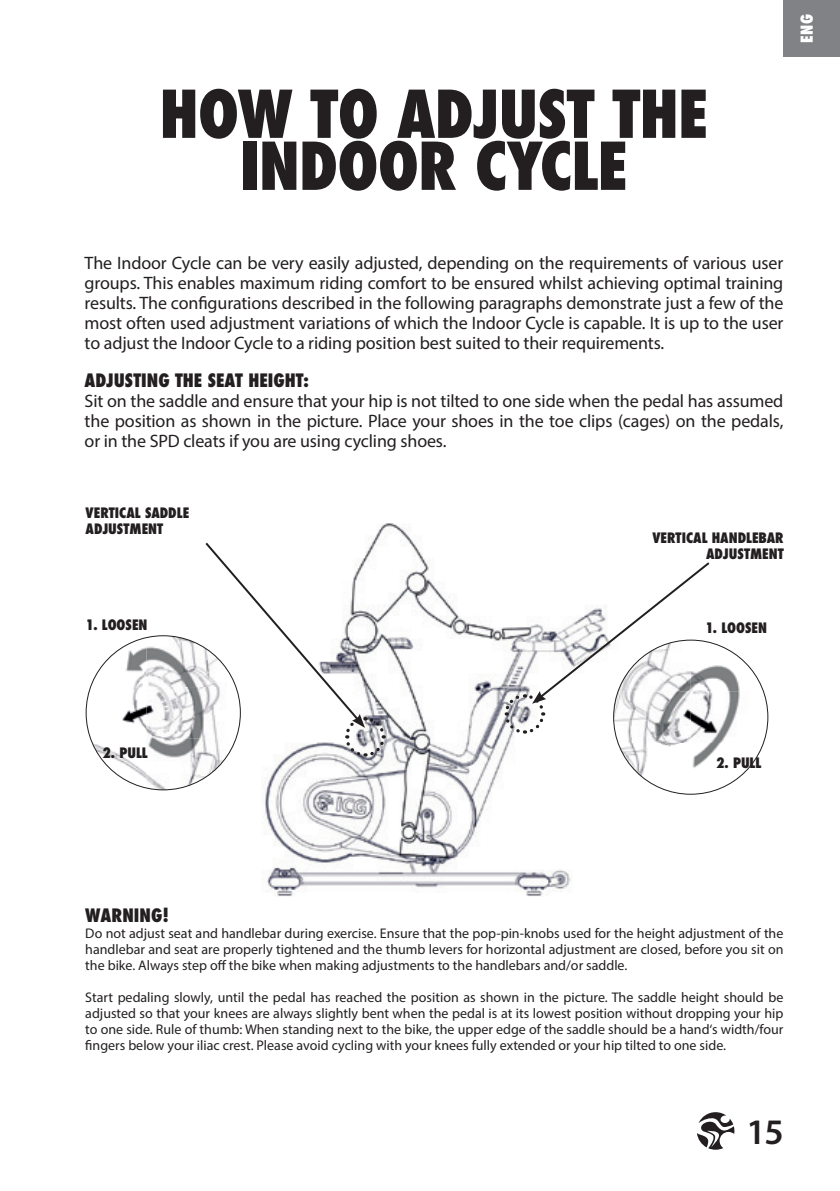
<style>
.page{position:relative;width:840px;height:1191px;background:#fff}
.page>*{position:absolute;margin:0;border:0;box-sizing:border-box;transform-origin:0 0}
.t1{font:800 condensed 64px/52px "Futura";letter-spacing:-.01em;color:#231f20;text-align:center}
.t2{font:600 36px "Myriad Pro";color:#231f20}
.t3{font:18px/20px "Myriad Pro";letter-spacing:-.01em;color:#231f20;text-align:justify}
.t4{font:800 condensed 18px "Futura";color:#231f20}
.t5{font:800 condensed 16px "Futura";color:#fff}
.t6{font:14px/16px "Myriad Pro";color:#231f20;text-align:justify}
.t7{font:800 condensed 14px/16px "Futura";color:#231f20;text-align:right}
</style>
<div class="page">
<svg style="left:697px;top:1112px;width:37px;height:37px"></svg>
<div style="left:782px;top:0;width:57px;height:57px;background:#808285"></div>
<img style="left:153px;top:523px;width:537px;height:373px">
<svg style="left:108px;top:649px;width:12px;height:9px"></svg>
<img style="left:87px;top:687px;width:3px;height:11px">
<img style="left:90px;top:738px;width:56px;height:50px">
<img style="left:146px;top:636px;width:57px;height:51px">
<img style="left:146px;top:687px;width:57px;height:51px">
<img style="left:146px;top:738px;width:90px;height:52px">
<img style="left:711px;top:642px;width:52px;height:49px">
<img style="left:613px;top:691px;width:154px;height:52px">
<img style="left:617px;top:743px;width:146px;height:51px">
<svg style="left:502px;top:560px;width:209px;height:175px"></svg>
<svg style="left:203px;top:540px;width:183px;height:218px"></svg>
<h1 class="t1" style="left:159px;top:88px;width:549px">HOW TO ADJUST THE<br>INDOOR CYCLE</h1>
<p class="t5" style="left:795px;top:43px;width:30px;rotate:-90deg">ENG</p>
<p class="t3" style="left:85px;top:252px;width:700px">The Indoor Cycle can be very easily adjusted, depending on the requirements of various user groups. This enables maximum riding comfort to be ensured whilst achieving optimal training results. The configurations described in the following paragraphs demonstrate just a few of the most often used adjustment variations of which the Indoor Cycle is capable. It is up to the user to adjust the Indoor Cycle to a riding position best suited to their requirements.</p>
<p class="t4" style="left:85px;top:368px;width:226px">ADJUSTING THE SEAT HEIGHT:</p>
<p class="t3" style="left:85px;top:390px;width:699px">Sit on the saddle and ensure that your hip is not tilted to one side when the pedal has assumed the position as shown in the picture. Place your shoes in the toe clips (cages) on the pedals, or in the SPD cleats if you are using cycling shoes.</p>
<p class="t7" style="left:86px;top:505px;width:105px;text-align:left">VERTICAL SADDLE<br>ADJUSTMENT</p>
<p class="t7" style="left:652px;top:530px;width:133px">VERTICAL HANDLEBAR<br>ADJUSTMENT</p>
<p class="t7" style="left:86px;top:616px;width:63px">1. LOOSEN</p>
<p class="t7" style="left:704px;top:620px;width:63px">1. LOOSEN</p>
<p class="t7" style="left:102px;top:745px;width:47px">2. PULL</p>
<p class="t7" style="left:715px;top:755px;width:47px">2. PULL</p>
<p class="t4" style="left:85px;top:903px;width:85px">WARNING!</p>
<p class="t6" style="left:85px;top:925px;width:699px">Do not adjust seat and handlebar during exercise. Ensure that the pop-pin-knobs used for the height adjustment of the handlebar and seat are properly tightened and the thumb levers for horizontal adjustment are closed, before you sit on the bike. Always step off the bike when making adjustments to the handlebars and/or saddle.</p>
<p class="t6" style="left:85px;top:989px;width:699px">Start pedaling slowly, until the pedal has reached the position as shown in the picture. The saddle height should be adjusted so that your knees are always slightly bent when the pedal is at its lowest position without dropping your hip to one side. Rule of thumb: When standing next to the bike, the upper edge of the saddle should be a hand‘s width/four fingers below your iliac crest. Please avoid cycling with your knees fully extended or your hip tilted to one side.</p>
<h2 class="t2" style="left:746px;top:1109px;width:39px">15</h2>
</div>
